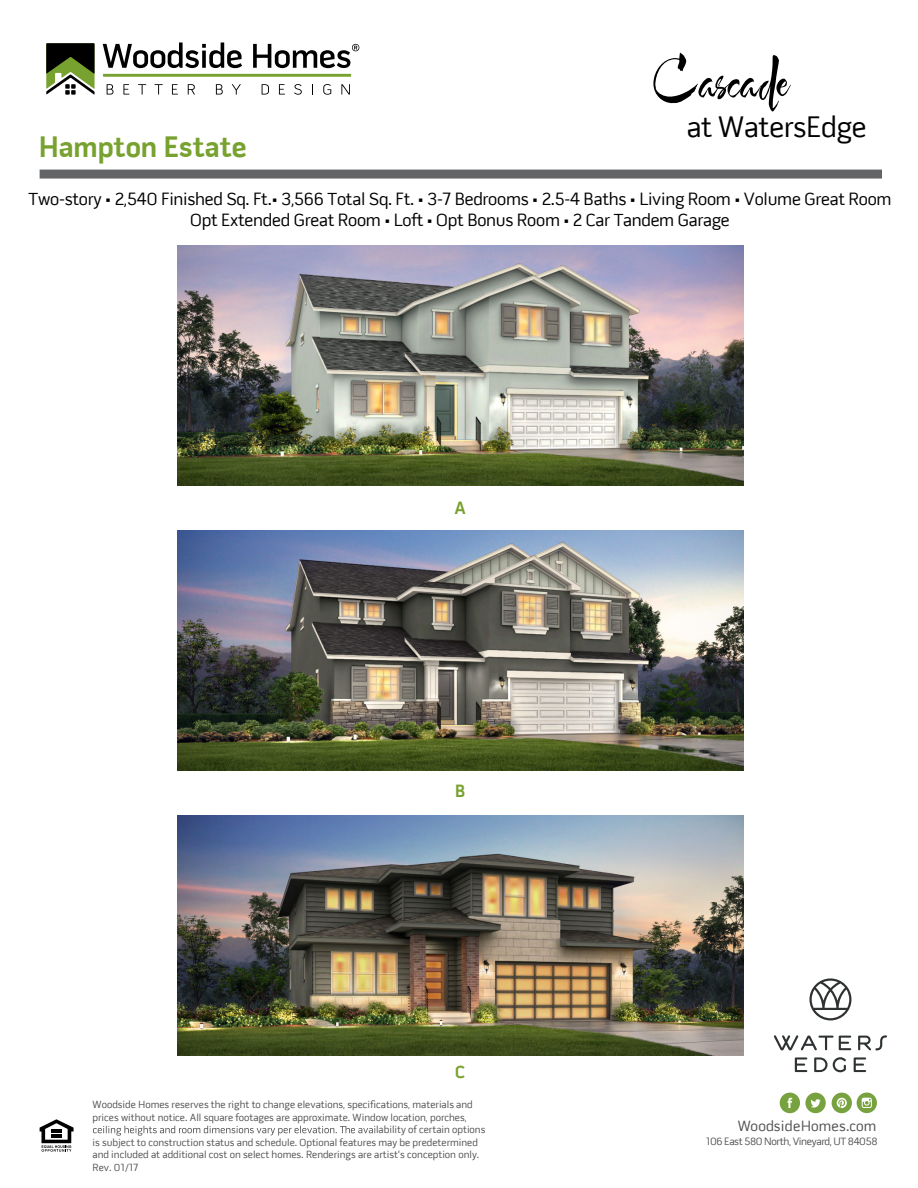
<style>
.page{position:relative;width:918px;height:1188px;background:#fff}
.page>*{position:absolute;margin:0;border:0;box-sizing:border-box;transform-origin:0 0}
.t1{font:75px "Despeinada";color:#000}
.t2{font:700 30px "Pill Gothic 600 mg";color:#78a22f}
.t3{font:30px "Pill Gothic 600 mg";letter-spacing:-.015em;color:#000}
.t4{font:18px/21.6px "Pill Gothic 600 mg";letter-spacing:-.015em;color:#000;text-align:center}
.t5{font:700 18px "Pill Gothic 600 mg";color:#78a22f}
.t6{font:15px "Pill Gothic 600 mg";letter-spacing:.02em;color:#515151}
.t7{font:10.8px "Pill Gothic 600 mg";letter-spacing:-.035em;color:#515151}
.t8{font:10.5px "Pill Gothic 600 mg";color:#515151}
</style>
<div class="page">
<div style="left:40px;top:170px;width:842px;height:9px;background:#636466"></div>
<hr style="left:103px;top:74px;width:248px;height:3px;background:#78a22f">
<svg style="left:46px;top:43px;width:49px;height:52px"></svg>
<svg style="left:103px;top:43px;width:139px;height:25px"></svg>
<svg style="left:107px;top:84px;width:6px;height:11px"></svg>
<svg style="left:123px;top:84px;width:6px;height:11px"></svg>
<svg style="left:138px;top:84px;width:8px;height:11px"></svg>
<svg style="left:155px;top:84px;width:8px;height:11px"></svg>
<svg style="left:172px;top:84px;width:6px;height:11px"></svg>
<svg style="left:188px;top:84px;width:7px;height:11px"></svg>
<svg style="left:216px;top:84px;width:7px;height:11px"></svg>
<svg style="left:232px;top:84px;width:9px;height:11px"></svg>
<svg style="left:262px;top:84px;width:7px;height:11px"></svg>
<svg style="left:279px;top:84px;width:6px;height:11px"></svg>
<svg style="left:294px;top:84px;width:8px;height:11px"></svg>
<svg style="left:323px;top:84px;width:8px;height:11px"></svg>
<svg style="left:341px;top:84px;width:9px;height:11px"></svg>
<svg style="left:253px;top:44px;width:106px;height:24px"></svg>
<svg style="left:809px;top:978px;width:42px;height:42px"></svg>
<svg style="left:774px;top:1035px;width:77px;height:15px"></svg>
<svg style="left:858px;top:1035px;width:29px;height:15px"></svg>
<svg style="left:795px;top:1057px;width:12px;height:15px"></svg>
<svg style="left:814px;top:1057px;width:32px;height:15px"></svg>
<svg style="left:854px;top:1057px;width:12px;height:15px"></svg>
<svg style="left:40px;top:1119px;width:34px;height:33px"></svg>
<hr style="left:51px;top:1129px;width:11px;height:4px;background:#000">
<hr style="left:51px;top:1134px;width:11px;height:4px;background:#000">
<svg style="left:93px;top:1126px;width:282px;height:10px"></svg>
<div style="left:780px;top:1093px;width:20px;height:20px;background:#78a23f;border-radius:50%"></div>
<svg style="left:787px;top:1098px;width:5px;height:10px"></svg>
<div style="left:805px;top:1093px;width:21px;height:20px;background:#78a23f;border-radius:50%"></div>
<svg style="left:811px;top:1099px;width:10px;height:9px"></svg>
<div style="left:832px;top:1093px;width:20px;height:20px;background:#78a23f;border-radius:50%"></div>
<svg style="left:837px;top:1098px;width:10px;height:10px"></svg>
<div style="left:857px;top:1093px;width:20px;height:20px;background:#78a23f;border-radius:50%"></div>
<svg style="left:862px;top:1098px;width:10px;height:10px"></svg>
<img style="left:177px;top:245px;width:567px;height:240px">
<img style="left:177px;top:530px;width:567px;height:240px">
<img style="left:177px;top:816px;width:567px;height:240px">
<h2 class="t2" style="left:38px;top:128px;width:210px">Hampton Estate</h2>
<h1 class="t1" style="left:653px;top:44px;width:138px">Cascade</h1>
<h2 class="t3" style="left:687px;top:109px;width:181px">at WatersEdge</h2>
<h3 class="t4" style="left:29px;top:188px;width:864px">Two-story • 2,540 Finished Sq. Ft.• 3,566 Total Sq. Ft. • 3-7 Bedrooms • 2.5-4 Baths • Living Room • Volume Great Room<br>Opt Extended Great Room • Loft • Opt Bonus Room • 2 Car Tandem Garage</h3>
<h3 class="t5" style="left:454px;top:496px;width:13px">A</h3>
<h3 class="t5" style="left:455px;top:780px;width:12px">B</h3>
<h3 class="t5" style="left:455px;top:1060px;width:12px">C</h3>
<p class="t8" style="left:93px;top:1098px;width:382px">Woodside Homes reserves the right to change elevations, specifications, materials and</p>
<p class="t8" style="left:93px;top:1111px;width:376px">prices without notice. All square footages are approximate. Window location, porches,</p>
<p class="t8" style="left:376px;top:1123px;width:111px">lability of certain options</p>
<p class="t8" style="left:93px;top:1136px;width:387px">is subject to construction status and schedule. Optional features may be predetermined</p>
<p class="t8" style="left:93px;top:1149px;width:388px">and included at additional cost on select homes. Renderings are artist's conception only.</p>
<p class="t8" style="left:93px;top:1161px;width:47px">Rev. 01/17</p>
<h3 class="t6" style="left:738px;top:1117px;width:140px">WoodsideHomes.com</h3>
<p class="t7" style="left:706px;top:1135px;width:173px">106 East 580 North, Vineyard, UT 84058</p>
</div>
